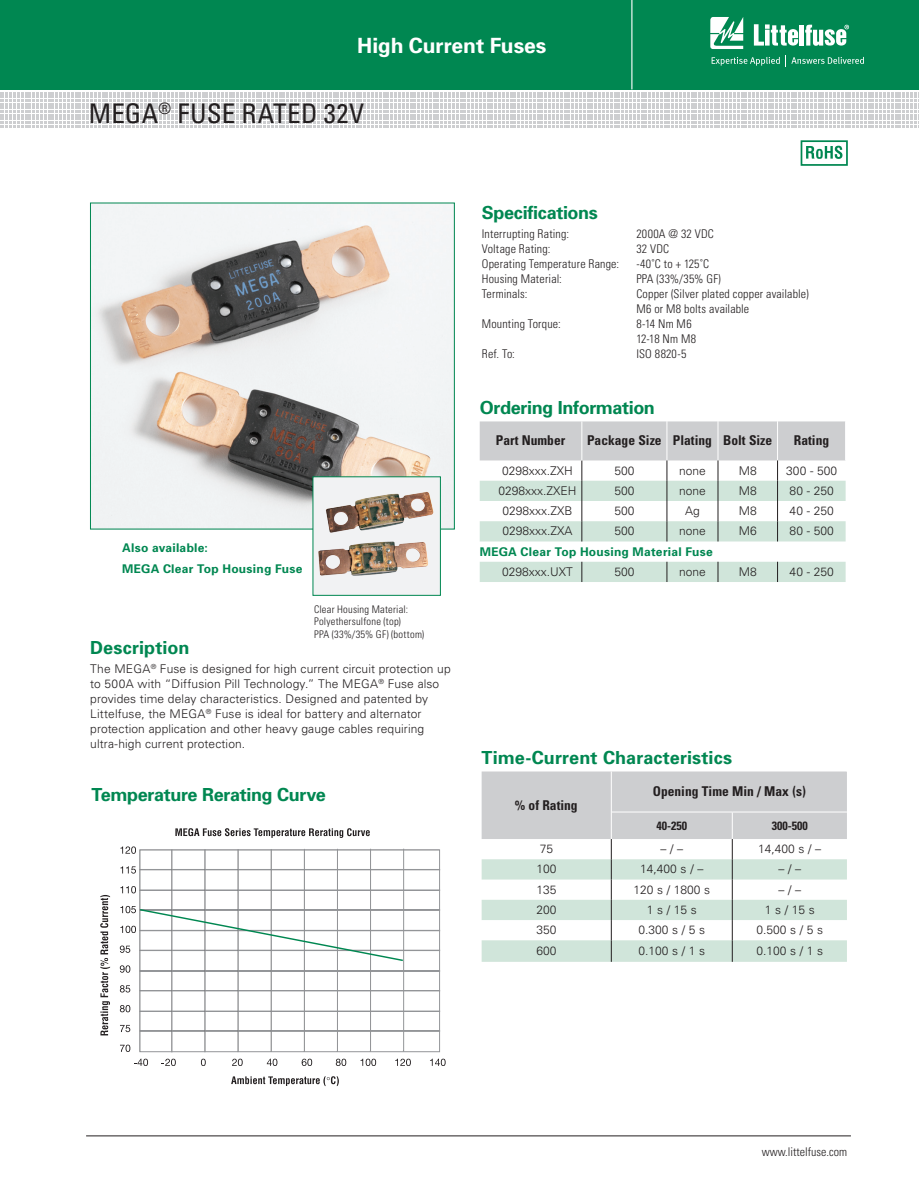
<style>
.page{position:relative;width:919px;height:1191px;background:#fff}
.page>*{position:absolute;margin:0;border:0;box-sizing:border-box;transform-origin:0 0}
.Class_Head{font:condensed 27px "Univers";letter-spacing:.01em;color:#231f20}
.t1{font:700 21px "Univers";letter-spacing:-.005em;color:#fff}
.Strong_Bold_Body{font:700 18px "Univers";letter-spacing:-.02em;color:#008751}
.Table_Head{font:700 18px "Univers";letter-spacing:.005em;color:#008751}
.Body{font:700 18px "Univers";letter-spacing:.005em;color:#008751}
.Table_head{font:700 condensed 13.5px "Univers";color:#231f20}
.Body-2{font:300 12px/15px "Univers";letter-spacing:.01em;color:#231f20}
.Spec_body{font:300 condensed 12px "Univers";letter-spacing:.015em;color:#231f20}
.Chart_Body{font:300 12px "Univers";color:#231f20}
.Chart_Body2{font:300 12px "Univers";color:#231f20}
.Table_Head-2{font:700 12px "Univers";letter-spacing:.02em;color:#008751}
.Table_head-2{font:700 condensed 12px "Univers";color:#231f20}
.Spec_body-2{font:300 condensed 10.5px/12.6px "Univers";letter-spacing:.02em;color:#231f20}
</style>
<div class="page">
<hr style="left:86px;top:1135px;width:764px;height:1px;background:#231f20">
<svg style="left:0;top:0;width:918px;height:127px;background:#46a37e"></svg>
<svg style="left:175px;top:828px;width:195px;height:10px"></svg>
<svg style="left:231px;top:1076px;width:108px;height:10px"></svg>
<svg style="left:100px;top:895px;width:10px;height:140px"></svg>
<svg style="left:134px;top:1058px;width:14px;height:8px"></svg>
<svg style="left:161px;top:1058px;width:15px;height:8px"></svg>
<svg style="left:201px;top:1058px;width:5px;height:8px"></svg>
<svg style="left:232px;top:1058px;width:11px;height:8px"></svg>
<svg style="left:267px;top:1058px;width:10px;height:8px"></svg>
<svg style="left:301px;top:1058px;width:11px;height:8px"></svg>
<svg style="left:336px;top:1058px;width:10px;height:8px"></svg>
<svg style="left:360px;top:1058px;width:16px;height:8px"></svg>
<svg style="left:395px;top:1058px;width:16px;height:8px"></svg>
<svg style="left:430px;top:1058px;width:15px;height:8px"></svg>
<svg style="left:120px;top:846px;width:320px;height:206px"></svg>
<svg style="left:806px;top:146px;width:36px;height:13px"></svg>
<div style="left:800px;top:140px;width:47px;height:26px;border:2px solid #008751"></div>
<img style="left:92px;top:205px;width:360px;height:322px">
<svg style="left:479px;top:421px;width:367px;height:161px"></svg>
<svg style="left:481px;top:771px;width:366px;height:190px"></svg>
<div style="left:313px;top:477px;width:127px;height:118px;background:#f1f2f3"></div>
<img style="left:318px;top:492px;width:116px;height:84px">
<div style="left:312px;top:476px;width:129px;height:119px;border:1px solid #008751"></div>
<p class="t1" style="left:357px;top:32px;width:191px">High Current Fuses</p>
<p class="Class_Head" style="left:89px;top:96px;width:277px">MEGA<sup>®</sup> FUSE RATED 32V</p>
<p class="Table_Head-2" style="left:122px;top:540px;width:87px">Also available:</p>
<p class="Table_Head-2" style="left:122px;top:561px;width:182px">MEGA Clear Top Housing Fuse</p>
<p class="Spec_body-2" style="left:314px;top:602px;width:112px">Clear Housing Material:<br>Polyethersulfone (top)<br>PPA (33%/35% GF) (bottom)</p>
<p class="Body" style="left:90px;top:636px;width:101px">Description</p>
<p class="Body-2" style="left:90px;top:661px;width:362px">The MEGA<sup>®</sup> Fuse is designed for high current circuit protection up to 500A with “Diffusion Pill Technology.” The MEGA<sup>®</sup> Fuse also provides time delay characteristics. Designed and patented by Littelfuse, the MEGA<sup>®</sup> Fuse is ideal for battery and alternator protection application and other heavy gauge cables requiring ultra-high current protection.</p>
<p class="Strong_Bold_Body" style="left:92px;top:782px;width:236px">Temperature Rerating Curve</p>
<p class="Strong_Bold_Body" style="left:482px;top:201px;width:118px">Specifications</p>
<p class="Spec_body" style="left:482px;top:227px;width:89px">Interrupting Rating:</p>
<p class="Spec_body" style="left:636px;top:227px;width:79px">2000A @ 32 VDC</p>
<p class="Spec_body" style="left:482px;top:242px;width:70px">Voltage Rating:</p>
<p class="Spec_body" style="left:636px;top:242px;width:34px">32 VDC</p>
<p class="Spec_body" style="left:482px;top:257px;width:139px">Operating Temperature Range:</p>
<p class="Spec_body" style="left:636px;top:257px;width:74px">-40˚C to + 125˚C</p>
<p class="Spec_body" style="left:482px;top:272px;width:81px">Housing Material:</p>
<p class="Spec_body" style="left:636px;top:272px;width:86px">PPA (33%/35% GF)</p>
<p class="Spec_body" style="left:482px;top:287px;width:47px">Terminals:</p>
<p class="Spec_body" style="left:636px;top:287px;width:174px">Copper (Silver plated copper available)</p>
<p class="Spec_body" style="left:636px;top:302px;width:114px">M6 or M8 bolts available</p>
<p class="Spec_body" style="left:482px;top:317px;width:80px">Mounting Torque:</p>
<p class="Spec_body" style="left:636px;top:317px;width:57px">8-14 Nm M6</p>
<p class="Spec_body" style="left:636px;top:332px;width:61px">12-18 Nm M8</p>
<p class="Spec_body" style="left:482px;top:347px;width:35px">Ref. To:</p>
<p class="Spec_body" style="left:636px;top:347px;width:52px">ISO 8820-5</p>
<p class="Strong_Bold_Body" style="left:479px;top:396px;width:177px">Ordering Information</p>
<p class="Table_head" style="left:496px;top:432px;width:71px">Part Number</p>
<p class="Table_head" style="left:587px;top:432px;width:76px">Package Size</p>
<p class="Table_head" style="left:673px;top:432px;width:41px">Plating</p>
<p class="Table_head" style="left:723px;top:432px;width:51px">Bolt Size</p>
<p class="Table_head" style="left:793px;top:432px;width:37px">Rating</p>
<p class="Chart_Body2" style="left:502px;top:463px;width:72px">0298xxx.ZXH</p>
<p class="Chart_Body2" style="left:614px;top:463px;width:22px">500</p>
<p class="Chart_Body" style="left:679px;top:463px;width:28px">none</p>
<p class="Chart_Body" style="left:738px;top:463px;width:19px">M8</p>
<p class="Chart_Body" style="left:786px;top:463px;width:52px">300 - 500</p>
<p class="Chart_Body2" style="left:498px;top:483px;width:80px">0298xxx.ZXEH</p>
<p class="Chart_Body2" style="left:614px;top:483px;width:22px">500</p>
<p class="Chart_Body" style="left:679px;top:483px;width:28px">none</p>
<p class="Chart_Body" style="left:738px;top:483px;width:19px">M8</p>
<p class="Chart_Body" style="left:789px;top:483px;width:46px">80 - 250</p>
<p class="Chart_Body2" style="left:502px;top:503px;width:72px">0298xxx.ZXB</p>
<p class="Chart_Body2" style="left:614px;top:503px;width:22px">500</p>
<p class="Chart_Body" style="left:685px;top:503px;width:16px">Ag</p>
<p class="Chart_Body" style="left:738px;top:503px;width:19px">M8</p>
<p class="Chart_Body" style="left:789px;top:503px;width:46px">40 - 250</p>
<p class="Chart_Body2" style="left:502px;top:524px;width:72px">0298xxx.ZXA</p>
<p class="Chart_Body2" style="left:614px;top:524px;width:22px">500</p>
<p class="Chart_Body" style="left:679px;top:524px;width:28px">none</p>
<p class="Chart_Body" style="left:738px;top:524px;width:19px">M6</p>
<p class="Chart_Body" style="left:789px;top:524px;width:46px">80 - 500</p>
<p class="Table_Head-2" style="left:479px;top:544px;width:234px">MEGA Clear Top Housing Material Fuse</p>
<p class="Chart_Body2" style="left:502px;top:564px;width:72px">0298xxx.UXT</p>
<p class="Chart_Body2" style="left:614px;top:564px;width:22px">500</p>
<p class="Chart_Body" style="left:679px;top:564px;width:28px">none</p>
<p class="Chart_Body" style="left:738px;top:564px;width:19px">M8</p>
<p class="Chart_Body" style="left:789px;top:564px;width:46px">40 - 250</p>
<p class="Table_Head" style="left:481px;top:746px;width:252px">Time-Current Characteristics</p>
<p class="Table_head" style="left:515px;top:796px;width:64px">% of Rating</p>
<p class="Table_head" style="left:652px;top:782px;width:154px">Opening Time Min / Max (s)</p>
<p class="Table_head-2" style="left:656px;top:818px;width:32px">40-250</p>
<p class="Table_head-2" style="left:771px;top:818px;width:37px">300-500</p>
<p class="Chart_Body" style="left:539px;top:841px;width:15px">75</p>
<p class="Chart_Body" style="left:660px;top:841px;width:24px">– / –</p>
<p class="Chart_Body" style="left:758px;top:841px;width:65px">14,400 s / –</p>
<p class="Chart_Body" style="left:536px;top:862px;width:22px">100</p>
<p class="Chart_Body" style="left:640px;top:862px;width:65px">14,400 s / –</p>
<p class="Chart_Body" style="left:778px;top:862px;width:24px">– / –</p>
<p class="Chart_Body" style="left:536px;top:882px;width:22px">135</p>
<p class="Chart_Body" style="left:633px;top:882px;width:78px">120 s / 1800 s</p>
<p class="Chart_Body" style="left:778px;top:882px;width:24px">– / –</p>
<p class="Chart_Body" style="left:536px;top:902px;width:22px">200</p>
<p class="Chart_Body" style="left:646px;top:902px;width:52px">1 s / 15 s</p>
<p class="Chart_Body" style="left:764px;top:902px;width:52px">1 s / 15 s</p>
<p class="Chart_Body" style="left:536px;top:922px;width:22px">350</p>
<p class="Chart_Body" style="left:638px;top:922px;width:68px">0.300 s / 5 s</p>
<p class="Chart_Body" style="left:756px;top:922px;width:68px">0.500 s / 5 s</p>
<p class="Chart_Body" style="left:536px;top:943px;width:22px">600</p>
<p class="Chart_Body" style="left:638px;top:943px;width:68px">0.100 s / 1 s</p>
<p class="Chart_Body" style="left:756px;top:943px;width:68px">0.100 s / 1 s</p>
<p class="Spec_body" style="left:761px;top:1144px;width:87px">www.littelfuse.com</p>
</div>
